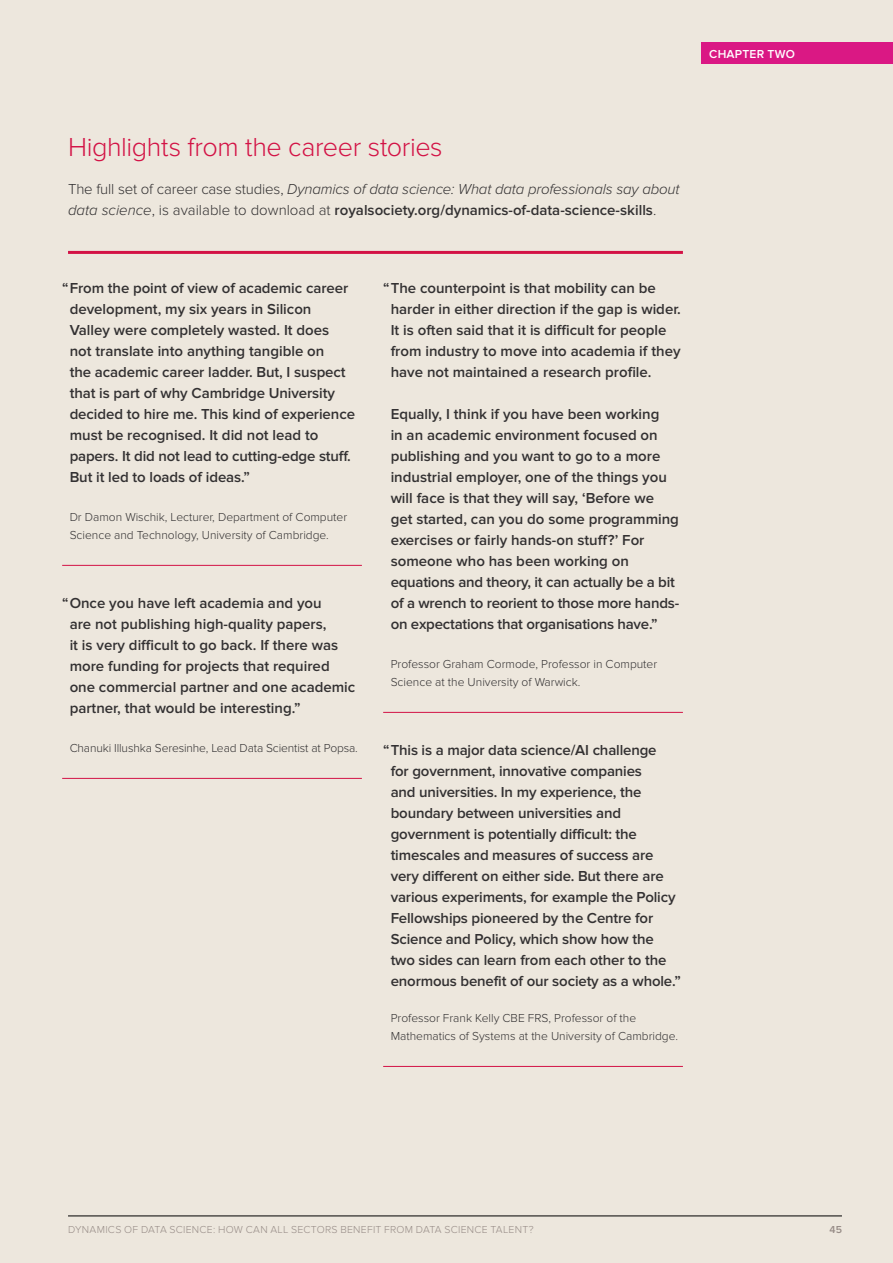
<style>
.page{position:relative;width:893px;height:1263px;background:#ede7dd}
.page>*{position:absolute;margin:0;border:0;box-sizing:border-box;transform-origin:0 0}
.t1{font:300 27px "Proxima Nova";letter-spacing:-.015em;color:#d31245}
.t2{font:600 15px/21px "Proxima Nova";color:#333132}
.t3{font:italic 300 15px/21px "Proxima Nova";letter-spacing:-.01em;color:#333132}
.t4{font:300 12px/18px "Proxima Nova";color:#333132}
.t5{font:600 12px "Proxima Nova";letter-spacing:.02em;color:#fff}
.t6{font:300 10.5px "Proxima Nova";letter-spacing:.02em;color:#978c87}
.t7{font:600 10.5px "Proxima Nova";color:#978c87}
.s1{font-style:normal}
.s2{font-weight:600;font-style:normal}
</style>
<div class="page">
<hr style="left:68px;top:251px;width:615px;height:3px;background:#d31245">
<hr style="left:62px;top:565px;width:300px;height:1px;background:#d31245">
<hr style="left:62px;top:778px;width:300px;height:1px;background:#d31245">
<hr style="left:383px;top:712px;width:300px;height:1px;background:#d31245">
<hr style="left:383px;top:1066px;width:300px;height:1px;background:#d31245">
<div style="left:701px;top:43px;width:192px;height:21px;background:#da1884"></div>
<hr style="left:68px;top:1216px;width:774px;height:1px;background:#000">
<p class="t5" style="left:709px;top:47px;width:87px">CHAPTER TWO</p>
<h1 class="t1" style="left:68px;top:132px;width:376px">Highlights from the career stories</h1>
<p class="t3" style="left:68px;top:179px;width:613px"><span class="s1">The full set of career case studies,</span> Dynamics of data science: What data professionals say about data science<span class="s1">, is available to download at</span> <span class="s2">royalsociety.org/dynamics-of-data-science-skills</span><span class="s1">.</span></p>
<p class="t2" style="left:70px;top:277px;width:287px;text-indent:-8px">“From the point of view of academic career development, my six years in Silicon Valley were completely wasted. It does<br>not translate into anything tangible on<br>the academic career ladder. But, I suspect that is part of why Cambridge University decided to hire me. This kind of experience must be recognised. It did not lead to papers. It did not lead to cutting-edge stuff.<br>But it led to loads of ideas.”</p>
<p class="t4" style="left:70px;top:508px;width:279px">Dr Damon Wischik, Lecturer, Department of Computer<br>Science and Technology, University of Cambridge.</p>
<p class="t2" style="left:70px;top:592px;width:287px;text-indent:-8px">“Once you have left academia and you<br>are not publishing high‑quality papers,<br>it is very difficult to go back. If there was more funding for projects that required one commercial partner and one academic partner, that would be interesting.”</p>
<p class="t4" style="left:70px;top:739px;width:290px">Chanuki Illushka Seresinhe, Lead Data Scientist at Popsa.</p>
<p class="t2" style="left:391px;top:277px;width:292px;text-indent:-8px">“ The counterpoint is that mobility can be harder in either direction if the gap is wider.<br>It is often said that it is difficult for people from industry to move into academia if they have not maintained a research profile.</p>
<p class="t2" style="left:391px;top:403px;width:290px">Equally, I think if you have been working<br>in an academic environment focused on publishing and you want to go to a more industrial employer, one of the things you will face is that they will say, ‘Before we get started, can you do some programming exercises or fairly hands-on stuff?’ For someone who has been working on equations and theory, it can actually be a bit of a wrench to reorient to those more hands&shy;on expectations that organisations have.”</p>
<p class="t4" style="left:391px;top:655px;width:268px">Professor Graham Cormode, Professor in Computer<br>Science at the University of Warwick.</p>
<p class="t2" style="left:391px;top:739px;width:292px;text-indent:-8px">“ This is a major data science/AI challenge<br>for government, innovative companies<br>and universities. In my experience, the boundary between universities and government is potentially difficult: the timescales and measures of success are very different on either side. But there are various experiments, for example the Policy Fellowships pioneered by the Centre for Science and Policy, which show how the two sides can learn from each other to the enormous benefit of our society as a whole.”</p>
<p class="t4" style="left:391px;top:1009px;width:289px">Professor Frank Kelly CBE FRS, Professor of the<br>Mathematics of Systems at the University of Cambridge.</p>
<p class="t6" style="left:68px;top:1223px;width:22px">Dynamics</p>
<p class="t6" style="left:124px;top:1223px;width:32px">of Data</p>
<p class="t6" style="left:170px;top:1223px;width:14px">Science</p>
<p class="t6" style="left:213px;top:1223px;width:41px">: How can</p>
<p class="t6" style="left:270px;top:1223px;width:7px">all</p>
<p class="t6" style="left:291px;top:1223px;width:8px">sect</p>
<p class="t6" style="left:317px;top:1223px;width:31px">ors bene</p>
<p class="t6" style="left:367px;top:1223px;width:56px">fit From data</p>
<p class="t6" style="left:444px;top:1223px;width:8px">science</p>
<p class="t6" style="left:490px;top:1223px;width:8px">talent</p>
<p class="t6" style="left:529px;top:1223px;width:6px">?</p>
<p class="t7" style="left:829px;top:1223px;width:14px">45</p>
</div>
